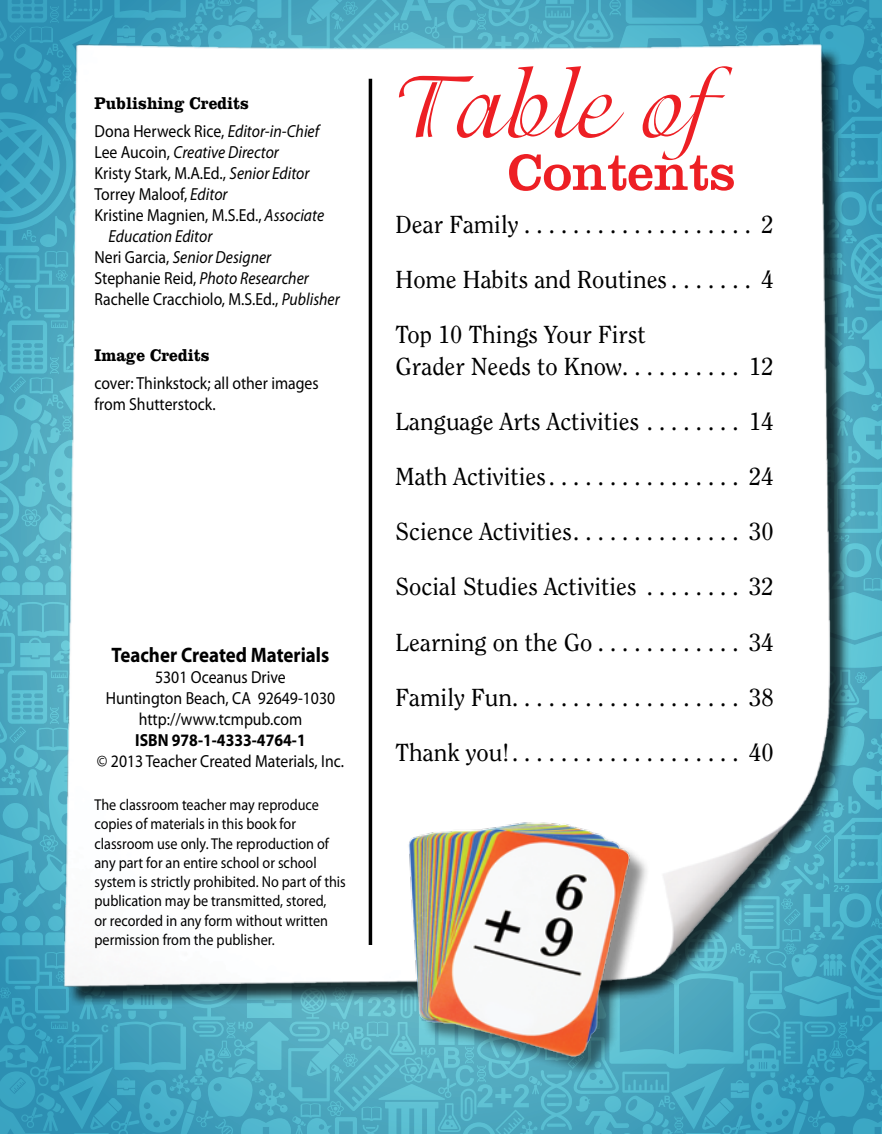
<style>
.page{position:relative;width:882px;height:1134px;background:#fff}
.page>*{position:absolute;margin:0;border:0;box-sizing:border-box;transform-origin:0 0}
.t1{font:96.25px "Isadora Std";color:#ed1f24}
.t2{font:52.5px "Clarendon LT Std";color:#ed1f24}
.t3{font:24.5px/31.5px "Clearface Std";color:#000}
.t4{font:700 21px "Myriad Pro";color:#000;scale:.9 1}
.t5{font:17.5px/21px "Myriad Pro";color:#000;scale:.9 1}
.t6{font:italic 17.5px "Myriad Pro";color:#000;scale:.9 1}
.t7{font:700 17.5px "Clarendon LT Std";color:#000;scale:.9 1}
.t8{font:700 17.5px "Myriad Pro";color:#000;scale:.9 1}
.t9{font:15.75px/19.2px "Myriad Pro";color:#000;scale:.9 1}
.s1{font-style:italic}
.s2{font-style:normal}
</style>
<div class="page">
<svg style="left:0;top:1071px;width:882px;height:63px;background:#44a7c1"></svg>
<img style="left:0;top:0;width:882px;height:1071px">
<div style="left:412px;top:826px;width:238px;height:251px;background:#000;opacity:.45"></div>
<img style="left:398px;top:817px;width:239px;height:242px">
<hr style="left:369px;top:79px;width:3px;height:866px;background:#000">
<p class="t7" style="left:94px;top:92px;width:173px">Publishing Credits</p>
<p class="t5" style="left:94px;top:121px;width:251px">Dona Herweck Rice, <span class="s1">Editor-in-Chief</span></p>
<p class="t6" style="left:94px;top:142px;width:206px"><span class="s2">Lee Aucoin,</span> Creative Director</p>
<p class="t5" style="left:94px;top:163px;width:240px">Kristy Stark, M.A.Ed., <span class="s1">Senior Editor</span></p>
<p class="t5" style="left:94px;top:184px;width:149px">Torrey Maloof, <span class="s1">Editor</span></p>
<p class="t5" style="left:94px;top:205px;width:257px">Kristine Magnien, M.S.Ed., <span class="s1">Associate</span></p>
<p class="t6" style="left:109px;top:226px;width:117px">Education Editor</p>
<p class="t6" style="left:94px;top:247px;width:198px"><span class="s2">Neri Garcia,</span> Senior Designer</p>
<p class="t6" style="left:94px;top:268px;width:240px"><span class="s2">Stephanie Reid,</span> Photo Researcher</p>
<p class="t5" style="left:94px;top:289px;width:274px">Rachelle Cracchiolo, M.S.Ed., <span class="s1">Publisher</span></p>
<p class="t7" style="left:94px;top:344px;width:129px">Image Credits</p>
<p class="t5" style="left:94px;top:373px;width:251px">cover: Thinkstock; all other images from Shutterstock.</p>
<p class="t4" style="left:112px;top:642px;width:243px">Teacher Created Materials</p>
<p class="t5" style="left:106px;top:667px;width:256px;text-align:center">5301 Oceanus Drive<br>Huntington Beach, CA 92649-1030 http://www.tcmpub.com</p>
<p class="t8" style="left:135px;top:729px;width:191px">ISBN 978-1-4333-4764-1</p>
<p class="t5" style="left:97px;top:751px;width:276px">© 2013 Teacher Created Materials, Inc.</p>
<p class="t9" style="left:94px;top:796px;width:281px">The classroom teacher may reproduce copies of materials in this book for classroom use only. The reproduction of any part for an entire school or school system is strictly prohibited. No part of this publication may be transmitted, stored,<br>or recorded in any form without written permission from the publisher.</p>
<h1 class="t1" style="left:396px;top:53px;width:319px">Table of</h1>
<h2 class="t2" style="left:508px;top:142px;width:229px">Contents</h2>
<p class="t3" style="left:396px;top:209px;width:380px">Dear Family . . . . . . . . . . . . . . . . . . . 2</p>
<p class="t3" style="left:396px;top:264px;width:380px">Home Habits and Routines . . . . . . . 4</p>
<p class="t3" style="left:396px;top:319px;width:380px">Top 10 Things Your First<br>Grader Needs to Know . . . . . . . . . . 12</p>
<p class="t3" style="left:396px;top:406px;width:380px">Language Arts Activities . . . . . . . . 14</p>
<p class="t3" style="left:396px;top:461px;width:380px">Math Activities . . . . . . . . . . . . . . . . 24</p>
<p class="t3" style="left:396px;top:516px;width:380px">Science Activities . . . . . . . . . . . . . . 30</p>
<p class="t3" style="left:396px;top:571px;width:380px">Social Studies Activities . . . . . . . . 32</p>
<p class="t3" style="left:396px;top:626px;width:380px">Learning on the Go . . . . . . . . . . . . 34</p>
<p class="t3" style="left:396px;top:681px;width:380px">Family Fun . . . . . . . . . . . . . . . . . . . 38</p>
<p class="t3" style="left:396px;top:737px;width:380px">Thank you! . . . . . . . . . . . . . . . . . . . 40</p>
</div>
